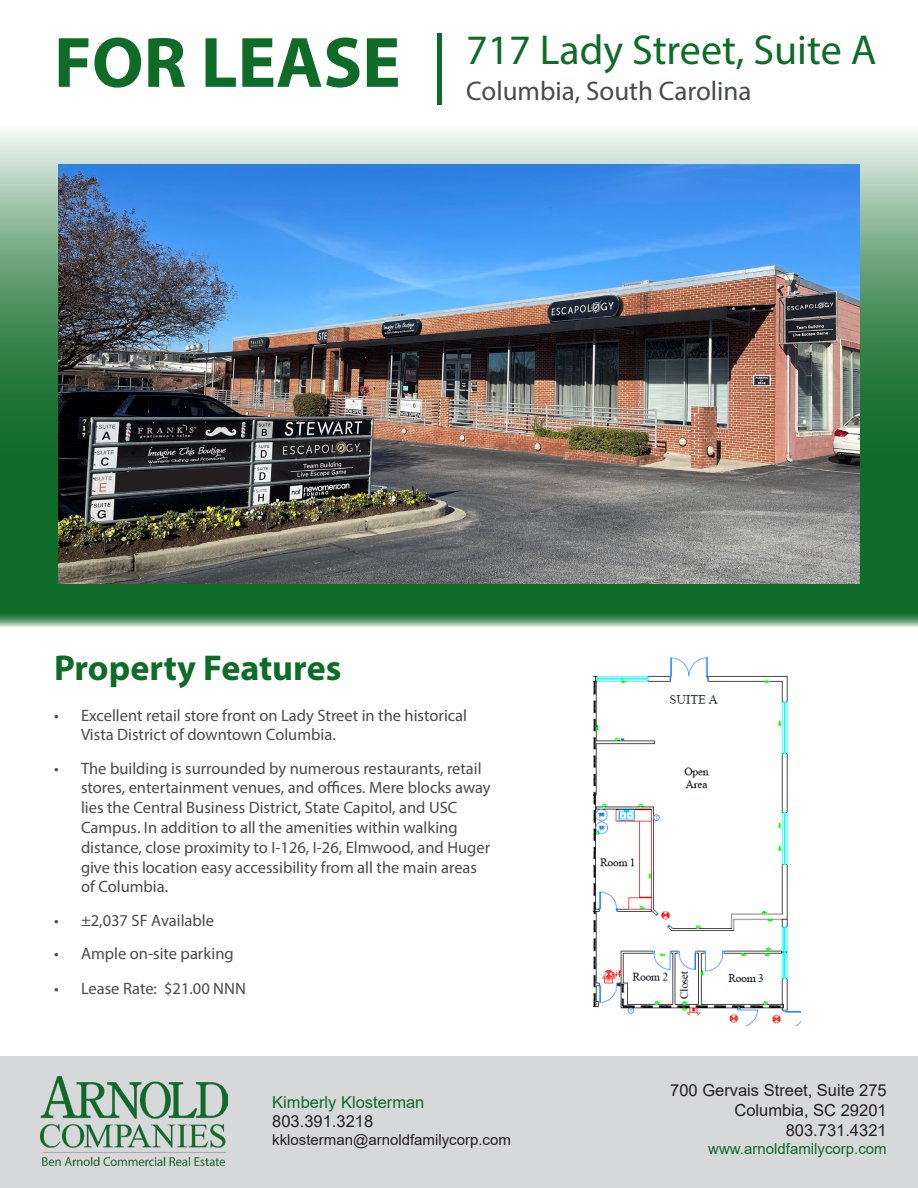
<style>
.page{position:relative;width:918px;height:1188px;background:#fff}
.page>*{position:absolute;margin:0;border:0;box-sizing:border-box;transform-origin:0 0}
.t1{font:700 72px "Myriad Pro";color:#0f6b28}
.t2{font:42px "Myriad Pro";color:#0f6b28}
.t3{font:700 36px "Myriad Pro";color:#0f6b28}
.t4{font:27px "Myriad Pro";color:#494a4b}
.t5{font:16.5px/19.8px "Myriad Pro";color:#494a4b}
.t6{font:16.5px "Arial";color:#231f20}
.t7{font:16.5px "Arial";color:#0f6b28}
.t8{font:15px "Arial";color:#231f20}
.t9{font:15px "Arial";color:#0f6b28}
.s1{font-weight:400}
</style>
<div class="page">
<svg style="left:0;top:131px;width:918px;height:495px;background:#619d71"></svg>
<div style="left:0;top:1057px;width:918px;height:131px;background:#d7d8da"></div>
<img style="left:40px;top:1076px;width:188px;height:90px">
<img style="left:593px;top:657px;width:207px;height:368px">
<img style="left:58px;top:164px;width:802px;height:419px">
<svg style="left:115px;top:466px;width:135px;height:27px;background:#2f2e30"></svg>
<p class="t1" style="left:54px;top:16px;width:396px">FOR LEASE <span class="s1">|</span></p>
<p class="t2" style="left:466px;top:24px;width:412px">717 Lady Street, Suite A</p>
<p class="t4" style="left:466px;top:74px;width:287px">Columbia, South Carolina</p>
<p class="t3" style="left:54px;top:645px;width:289px">Property Features</p>
<p class="t5" style="left:81px;top:705px;width:388px;text-indent:-27px">• Excellent retail store front on Lady Street in the historical<br>Vista District of downtown Columbia.</p>
<p class="t5" style="left:81px;top:758px;width:411px;text-indent:-27px">• The building is surrounded by numerous restaurants, retail stores, entertainment venues, and offices. Mere blocks away lies the Central Business District, State Capitol, and USC Campus. In addition to all the amenities within walking distance, close proximity to I-126, I-26, Elmwood, and Huger give this location easy accessibility from all the main areas of Columbia.</p>
<p class="t5" style="left:54px;top:910px;width:162px">• ±2,037 SF Available</p>
<p class="t5" style="left:54px;top:943px;width:181px">• Ample on-site parking</p>
<p class="t5" style="left:54px;top:978px;width:193px">• Lease Rate: $21.00 NNN</p>
<p class="t7" style="left:272px;top:1090px;width:154px">Kimberly Klosterman</p>
<p class="t6" style="left:272px;top:1110px;width:102px">803.391.3218</p>
<p class="t8" style="left:272px;top:1130px;width:240px">kklosterman@arnoldfamilycorp.com</p>
<p class="t6" style="left:670px;top:1079px;width:218px">700 Gervais Street, Suite 275</p>
<p class="t6" style="left:734px;top:1099px;width:154px">Columbia, SC 29201</p>
<p class="t6" style="left:786px;top:1118px;width:102px">803.731.4321</p>
<p class="t9" style="left:708px;top:1138px;width:180px">www.arnoldfamilycorp.com</p>
</div>
